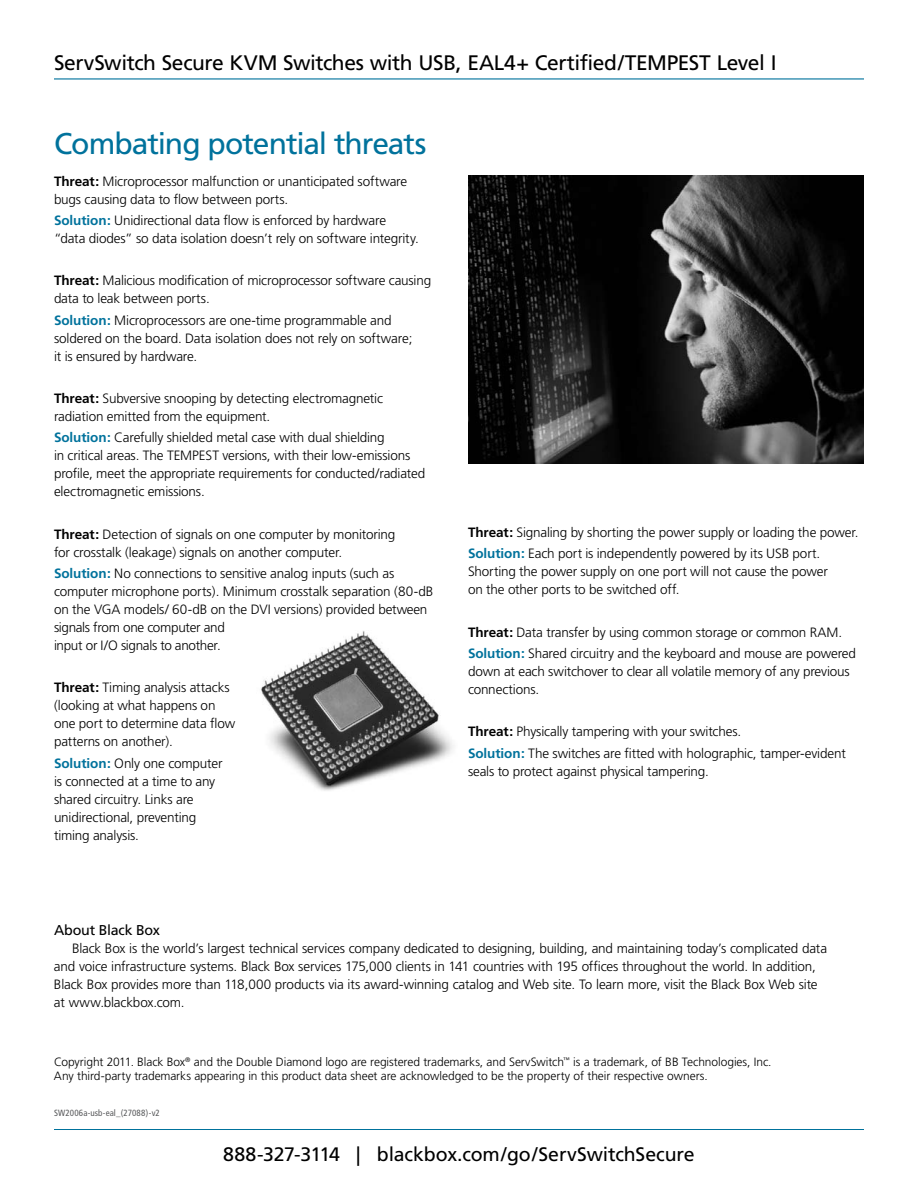
<style>
.page{position:relative;width:918px;height:1188px;background:#fff}
.page>*{position:absolute;margin:0;border:0;box-sizing:border-box;transform-origin:0 0}
.t1{font:30px "Frutiger";letter-spacing:-.035em;color:#00729c}
.t2{font:21px "Frutiger";letter-spacing:-.02em;color:#000}
.t3{font:19.5px "Frutiger";letter-spacing:-.005em;color:#000}
.t4{font:14.25px "Frutiger";letter-spacing:-.015em;color:#000}
.t5{font:300 13.5px/18px "Frutiger";letter-spacing:-.015em;color:#000}
.t6{font:300 12px/14.4px "Frutiger";letter-spacing:-.01em;color:#000}
.t7{font:condensed 9px "Frutiger";letter-spacing:.005em;color:#58595b}
.s1{font-weight:700}
.s2{font-weight:700;color:#00729c}
</style>
<div class="page">
<hr style="left:54px;top:1129px;width:810px;height:1px;background:#00729c">
<img style="left:261px;top:631px;width:193px;height:160px">
<img style="left:468px;top:175px;width:396px;height:288px">
<hr style="left:54px;top:78px;width:810px;height:2px;background:#00729c">
<h2 class="t2" style="left:54px;top:50px;width:724px">ServSwitch Secure KVM Switches with USB, EAL4+ Certified/TEMPEST Level I</h2>
<h1 class="t1" style="left:54px;top:126px;width:374px">Combating potential threats</h1>
<p class="t5" style="left:54px;top:172px;width:355px"><span class="s1">Threat:</span> Microprocessor malfunction or unanticipated software bugs causing data to flow between ports.</p>
<p class="t5" style="left:54px;top:211px;width:366px"><span class="s2">Solution:</span> Unidirectional data flow is enforced by hardware “data diodes” so data isolation doesn’t rely on software integrity.</p>
<p class="t5" style="left:54px;top:272px;width:379px"><span class="s1">Threat:</span> Malicious modification of microprocessor software causing data to leak between ports.</p>
<p class="t5" style="left:54px;top:311px;width:360px"><span class="s2">Solution:</span> Microprocessors are one-time programmable and soldered on the board. Data isolation does not rely on software; it is ensured by hardware.</p>
<p class="t5" style="left:54px;top:390px;width:331px"><span class="s1">Threat:</span> Subversive snooping by detecting electromagnetic radiation emitted from the equipment.</p>
<p class="t5" style="left:54px;top:429px;width:373px"><span class="s2">Solution:</span> Carefully shielded metal case with dual shielding<br>in critical areas. The TEMPEST versions, with their low-emissions profile, meet the appropriate requirements for conducted/radiated electromagnetic emissions.</p>
<p class="t5" style="left:54px;top:525px;width:343px"><span class="s1">Threat:</span> Detection of signals on one computer by monitoring for crosstalk (leakage) signals on another computer.</p>
<p class="t5" style="left:54px;top:565px;width:381px"><span class="s2">Solution:</span> No connections to sensitive analog inputs (such as computer microphone ports). Minimum crosstalk separation (80-dB on the VGA models/ 60-dB on the DVI versions) provided between signals from one computer and<br>input or I/O signals to another.</p>
<p class="t5" style="left:54px;top:679px;width:183px"><span class="s1">Threat:</span> Timing analysis attacks (looking at what happens on one port to determine data flow patterns on another).</p>
<p class="t5" style="left:54px;top:754px;width:170px"><span class="s2">Solution:</span> Only one computer is connected at a time to any shared circuitry. Links are unidirectional, preventing timing analysis.</p>
<p class="t5" style="left:468px;top:522px;width:392px;line-height:21.3px"><span class="s1">Threat:</span> Signaling by shorting the power supply or loading the power.<br><span class="s2">Solution:</span> Each port is independently powered by its USB port.</p>
<p class="t5" style="left:468px;top:563px;width:362px">Shorting the power supply on one port will not cause the power on the other ports to be switched off.</p>
<p class="t5" style="left:468px;top:621px;width:390px;line-height:21.3px"><span class="s1">Threat:</span> Data transfer by using common storage or common RAM.<br><span class="s2">Solution:</span> Shared circuitry and the keyboard and mouse are powered</p>
<p class="t5" style="left:468px;top:662px;width:383px">down at each switchover to clear all volatile memory of any previous connections.</p>
<p class="t5" style="left:468px;top:721px;width:379px;line-height:21.3px"><span class="s1">Threat:</span> Physically tampering with your switches.<br><span class="s2">Solution:</span> The switches are fitted with holographic, tamper-evident</p>
<p class="t5" style="left:468px;top:762px;width:242px">seals to protect against physical tampering.</p>
<p class="t4" style="left:54px;top:921px;width:107px">About Black Box</p>
<p class="t5" style="left:54px;top:939px;width:775px;text-indent:18px">Black Box is the world’s largest technical services company dedicated to designing, building, and maintaining today’s complicated data and voice infrastructure systems. Black Box services 175,000 clients in 141 countries with 195 offices throughout the world. In addition, Black Box provides more than 118,000 products via its award-winning catalog and Web site. To learn more, visit the Black Box Web site at www.blackbox.com.</p>
<p class="t6" style="left:54px;top:1055px;width:719px">Copyright 2011. Black Box<sup>®</sup> and the Double Diamond logo are registered trademarks, and ServSwitch<sup>™</sup> is a trademark, of BB Technologies, Inc.<br>Any third-party trademarks appearing in this product data sheet are acknowledged to be the property of their respective owners.</p>
<p class="t7" style="left:54px;top:1108px;width:107px">SW2006a-usb-eal_(27088)-v2</p>
<h3 class="t3" style="left:223px;top:1143px;width:473px">888-327-3114 | blackbox.com/go/ServSwitchSecure</h3>
</div>
